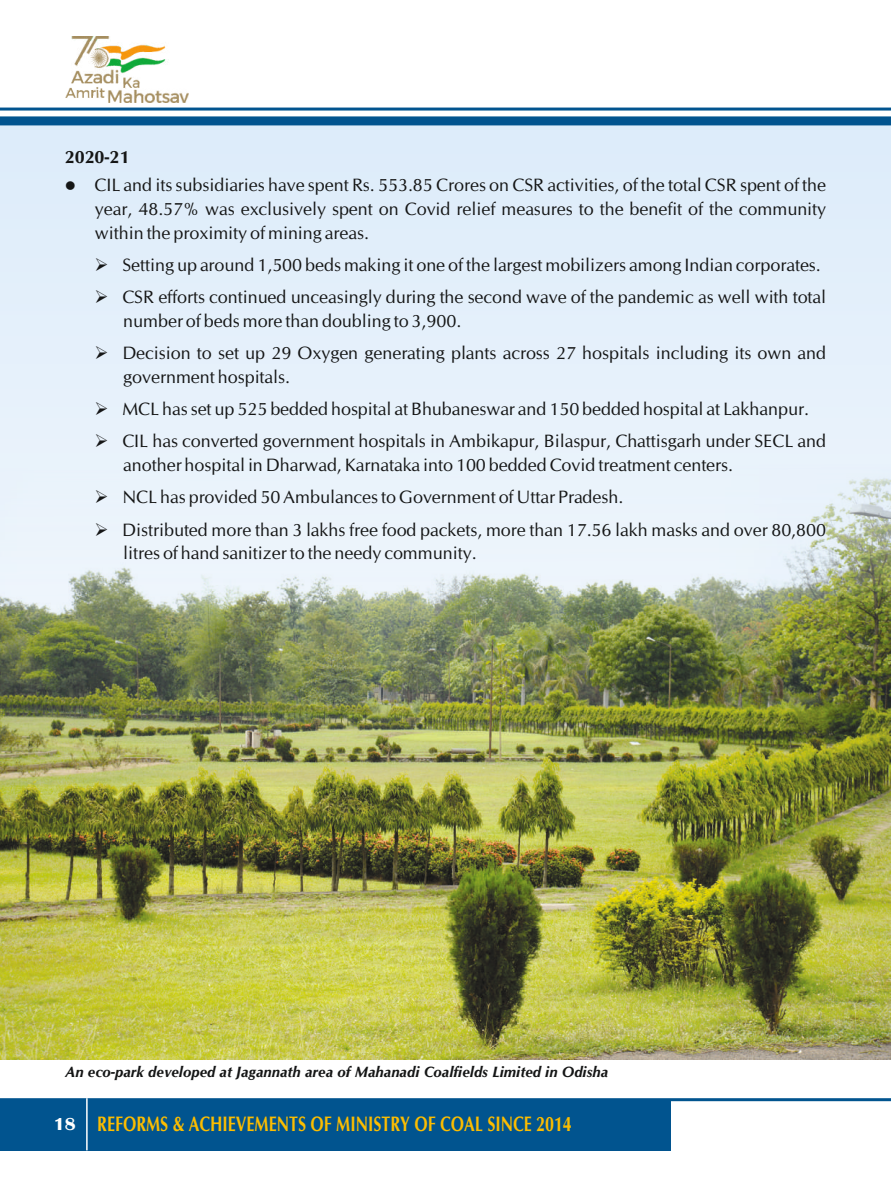
<style>
.page{position:relative;width:891px;height:1188px;background:#fff}
.page>*{position:absolute;margin:0;border:0;box-sizing:border-box;transform-origin:0 0}
.t1{font:700 21px "CG Omega";color:#fcbd00;scale:.77 1}
.t2{font:18px/23.7px "CG Omega";color:#151616}
.t3{font:700 18px "CG Omega";color:#151616}
.t4{font:italic 700 15px "CG Omega";color:#151616}
.s1{font-family:"Britannic";font-size:18px;color:#fff}
</style>
<div class="page">
<img style="left:0;top:787px;width:891px;height:272px">
<img style="left:0;top:126px;width:891px;height:661px">
<div style="left:0;top:1100px;width:671px;height:50px;background:#01548f"></div>
<div style="left:0;top:116px;width:891px;height:9px;background:#01548f"></div>
<hr style="left:0;top:108px;width:891px;height:3px;background:#01548f">
<img style="left:65px;top:36px;width:123px;height:67px">
<hr style="left:0;top:1098px;width:891px;height:3px;background:#01548f">
<hr style="left:86px;top:1098px;width:2px;height:52px;background:#fff">
<p class="t3" style="left:65px;top:150px;width:66px">2020-21</p>
<p class="t2" style="left:95px;top:175px;width:733px;text-align:justify;text-indent:-30px">● CIL and its subsidiaries have spent Rs. 553.85 Crores on CSR activities, of the total CSR spent of the year, 48.57% was exclusively spent on Covid relief measures to the benefit of the community within the proximity of mining areas.</p>
<p class="t2" style="left:94px;top:254px;width:728px">➢ Setting up around 1,500 beds making it one of the largest mobilizers among Indian corporates.</p>
<p class="t2" style="left:123px;top:286px;width:704px;text-indent:-29px">➢ CSR efforts continued unceasingly during the second wave of the pandemic as well with total number of beds more than doubling to 3,900.</p>
<p class="t2" style="left:123px;top:342px;width:704px;text-indent:-29px">➢ Decision to set up 29 Oxygen generating plants across 27 hospitals including its own and government hospitals.</p>
<p class="t2" style="left:94px;top:398px;width:716px">➢ MCL has set up 525 bedded hospital at Bhubaneswar and 150 bedded hospital at Lakhanpur.</p>
<p class="t2" style="left:123px;top:431px;width:704px;text-indent:-29px">➢ CIL has converted government hospitals in Ambikapur, Bilaspur, Chattisgarh under SECL and another hospital in Dharwad, Karnataka into 100 bedded Covid treatment centers.</p>
<p class="t2" style="left:94px;top:487px;width:531px">➢ NCL has provided 50 Ambulances to Government of Uttar Pradesh.</p>
<p class="t2" style="left:123px;top:519px;width:704px;text-indent:-29px">➢ Distributed more than 3 lakhs free food packets, more than 17.56 lakh masks and over 80,800 litres of hand sanitizer to the needy community.</p>
<p class="t4" style="left:66px;top:1066px;width:544px">An eco-park developed at Jagannath area of Mahanadi Coalfields Limited in Odisha</p>
<p class="t1" style="left:54px;top:1116px;width:674px"><span class="s1">18</span> REFORMS &amp; ACHIEVEMENTS OF MINISTRY OF COAL SINCE 2014</p>
</div>
